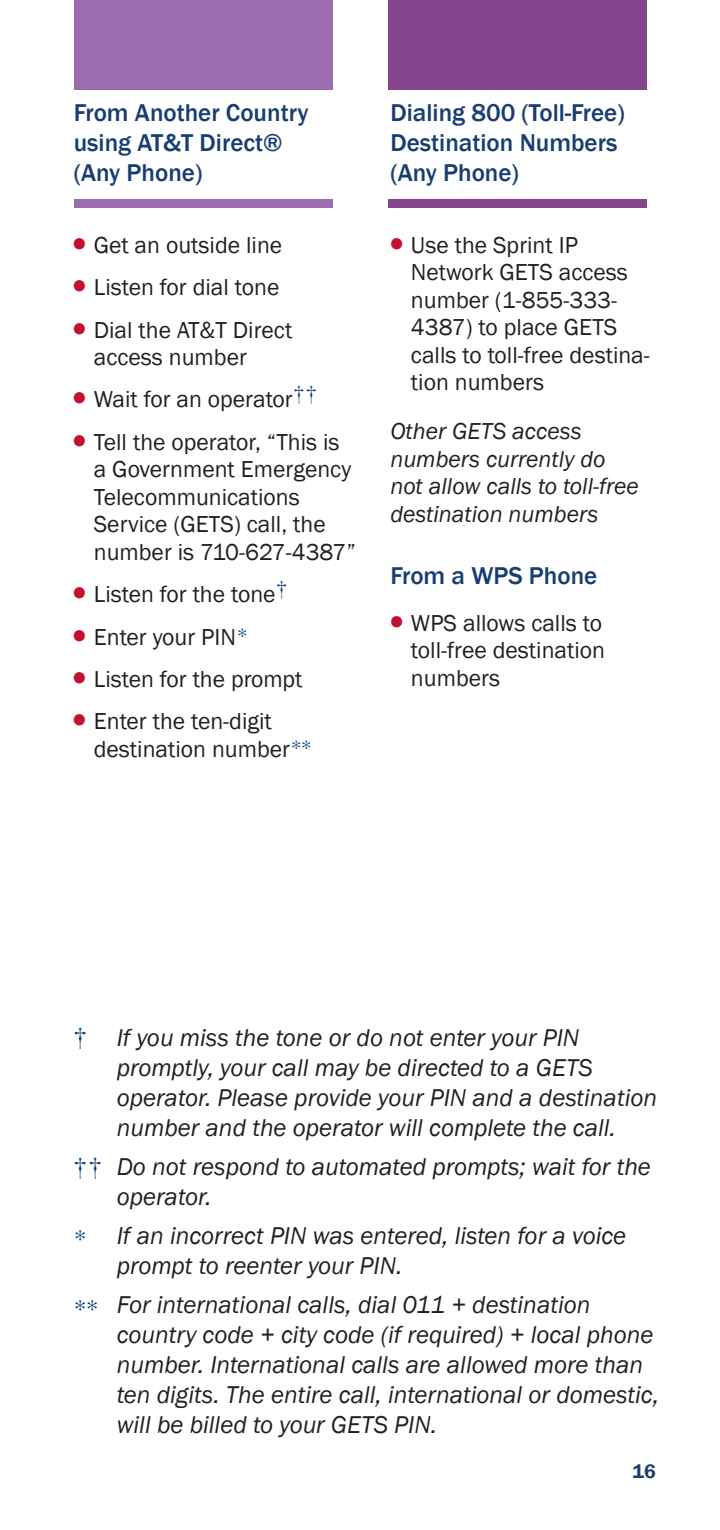
<style>
.page{position:relative;width:720px;height:1530px;background:#fff}
.page>*{position:absolute;margin:0;border:0;box-sizing:border-box;transform-origin:0 0}
.Footnotes_Symbols{font:30px "Berkeley";color:#013775}
.Footnotes_Text{font:italic 25px/30px "Franklin Gothic";color:#231f20}
.Titles_Below_Boxes{font:500 25px/30px "Franklin Gothic";color:#183d72}
.t1{font:23.75px/27.5px "Franklin Gothic";color:#231f20}
.Red_Bullets_-_half_p{font:italic 23.75px/27.5px "Franklin Gothic";color:#231f20}
.Page_Numbers_-_Right{font:600 20px "Franklin Gothic";color:#1c3c72}
.s1{font-family:"Minion Pro";font-size:42.5px;color:#c3102f}
.s2{font-family:"Berkeley";font-size:25px;color:#013775}
</style>
<div class="page">
<div style="left:74px;top:0;width:258px;height:90px;background:#9c6cb1"></div>
<div style="left:74px;top:200px;width:258px;height:8px;background:#9c6cb1"></div>
<div style="left:388px;top:0;width:259px;height:90px;background:#85458c"></div>
<div style="left:388px;top:200px;width:259px;height:8px;background:#85458c"></div>
<p class="Titles_Below_Boxes" style="left:74px;top:97px;width:236px">From Another Country using AT&amp;T Direct® (Any Phone)</p>
<p class="t1" style="left:71px;top:232px;width:212px"><span class="s1">•</span> Get an outside line</p>
<p class="t1" style="left:71px;top:274px;width:210px"><span class="s1">•</span> Listen for dial tone</p>
<p class="t1" style="left:94px;top:316px;width:200px;text-indent:-22px"><span class="s1">•</span> Dial the AT&amp;T Direct access number</p>
<p class="t1" style="left:71px;top:386px;width:248px"><span class="s1">•</span> Wait for an operator<sup>††</sup></p>
<p class="t1" style="left:94px;top:429px;width:264px;text-indent:-22px"><span class="s1">•</span> Tell the operator, “This is a Government Emergency<br>Telecommunications<br>Service (GETS) call, the number is 710-627-4387”</p>
<p class="t1" style="left:71px;top:581px;width:218px"><span class="s1">•</span> Listen for the tone<sup>†</sup></p>
<p class="t1" style="left:71px;top:623px;width:179px"><span class="s1">•</span> Enter your PIN<span class="s2">*</span></p>
<p class="t1" style="left:71px;top:666px;width:233px"><span class="s1">•</span> Listen for the prompt</p>
<p class="t1" style="left:94px;top:708px;width:220px;text-indent:-22px"><span class="s1">•</span> Enter the ten-digit destination number<span class="s2">**</span></p>
<p class="Titles_Below_Boxes" style="left:390px;top:97px;width:236px">Dialing 800 (Toll-Free)<br>Destination Numbers (Any Phone)</p>
<p class="t1" style="left:411px;top:232px;width:240px;text-indent:-22px"><span class="s1">•</span> Use the Sprint IP<br>Network GETS access number (1-855-333-<br>4387) to place GETS calls to toll-free destina&shy;tion numbers</p>
<p class="Red_Bullets_-_half_p" style="left:390px;top:418px;width:250px">Other GETS access numbers currently do not allow calls to toll-free destination numbers</p>
<p class="Titles_Below_Boxes" style="left:390px;top:561px;width:208px">From a WPS Phone</p>
<p class="t1" style="left:411px;top:610px;width:196px;text-indent:-22px"><span class="s1">•</span> WPS allows calls to toll-free destination numbers</p>
<p class="Footnotes_Symbols" style="left:73px;top:1022px;width:16px">†</p>
<p class="Footnotes_Text" style="left:117px;top:1023px;width:542px">If you miss the tone or do not enter your PIN promptly, your call may be directed to a GETS operator. Please provide your PIN and a destination number and the operator will complete the call.</p>
<p class="Footnotes_Symbols" style="left:73px;top:1152px;width:31px">††</p>
<p class="Footnotes_Text" style="left:117px;top:1152px;width:536px">Do not respond to automated prompts; wait for the operator.</p>
<p class="Footnotes_Symbols" style="left:73px;top:1224px;width:16px">*</p>
<p class="Footnotes_Text" style="left:117px;top:1221px;width:511px">If an incorrect PIN was entered, listen for a voice prompt to reenter your PIN.</p>
<p class="Footnotes_Symbols" style="left:73px;top:1294px;width:28px">**</p>
<p class="Footnotes_Text" style="left:117px;top:1290px;width:544px">For international calls, dial 011 + destination country code + city code (if required) + local phone number. International calls are allowed more than ten digits. The entire call, international or domestic, will be billed to your GETS PIN.</p>
<p class="Page_Numbers_-_Right" style="left:633px;top:1459px;width:25px">16</p>
</div>
